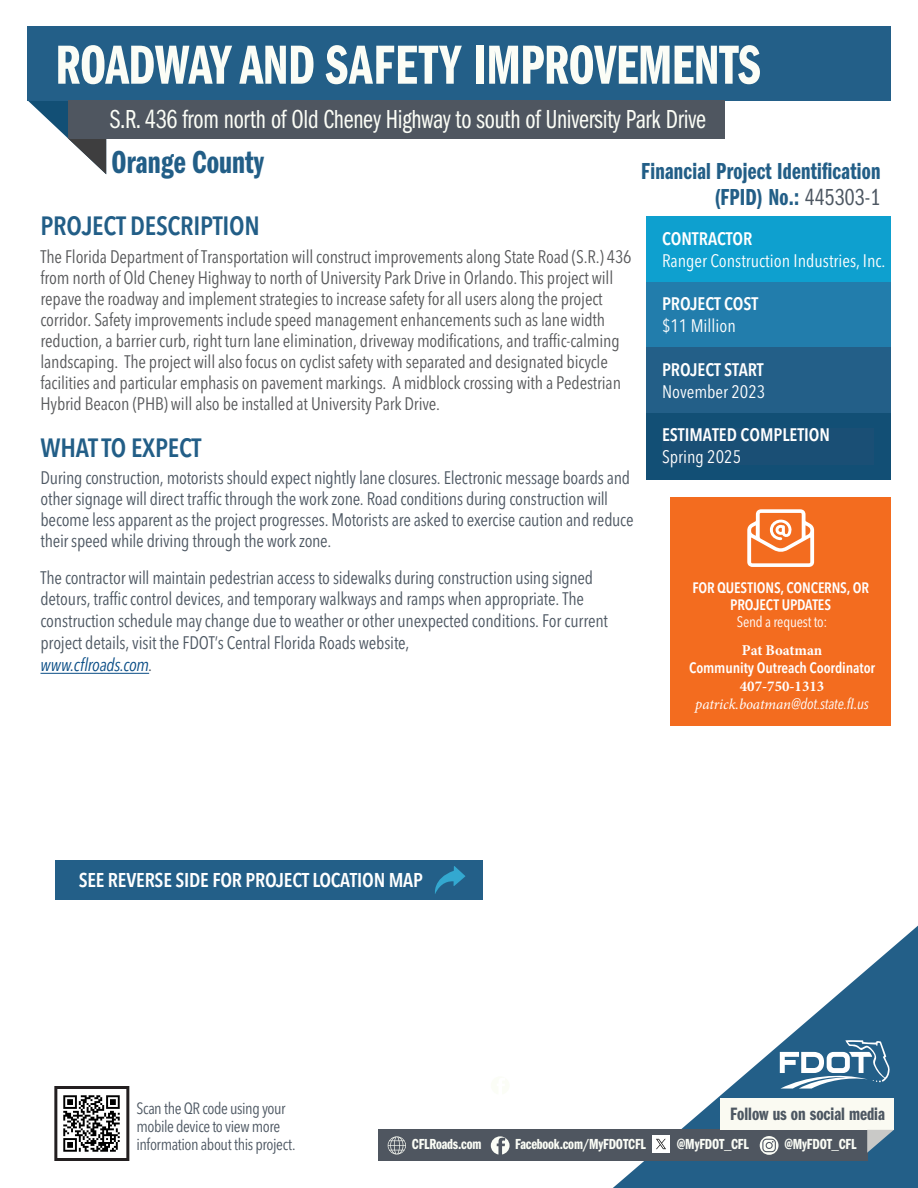
<style>
.page{position:relative;width:918px;height:1188px;background:#fff}
.page>*{position:absolute;margin:0;border:0;box-sizing:border-box;transform-origin:0 0}
.t1{font:57px "ITC Franklin Gothic Std Dm Cp";letter-spacing:-.01em;color:#fbfdf6;scale:.96 1}
.t2{font:33px "ITC Franklin Gothic Std Dm Cp";color:#225e87;scale:.96 1}
.t3{font:27px "ITC Franklin Gothic Std Bk Cp";letter-spacing:-.01em;color:#fbfdf6;scale:.96 1}
.t4{font:600 condensed 26.25px "Avenir Next LT Pro";letter-spacing:-.01em;color:#225e87}
.t5{font:24px/25.5px "ITC Franklin Gothic Std Dm Cp";letter-spacing:.01em;color:#225e87;text-align:right;scale:.96 1}
.t6{font:600 condensed 19.8px "Avenir Next LT Pro";letter-spacing:-.01em;color:#fff}
.t7{font:18.6px "ITC Franklin Gothic Std Dm Cp";color:#4d5762}
.t8{font:condensed 18px/21px "Avenir Next LT Pro";letter-spacing:-.01em;color:#57585a}
.t9{font:condensed 18px/21.8px "Avenir Next LT Pro";letter-spacing:-.01em;color:#4d5762}
.t10{font:600 condensed 18px/22px "Avenir Next LT Pro";color:#fff}
.t11{font:condensed 18px "Avenir Next LT Pro";color:#fff}
.t12{font:condensed 16.2px/17.7px "Avenir Next LT Pro";letter-spacing:-.025em;color:#4d5762}
.t13{font:15.15px "ITC Franklin Gothic Std Dm Cp";letter-spacing:-.01em;color:#fbfdf6}
.t14{font:600 condensed 15px/18px "Avenir Next LT Pro";letter-spacing:-.005em;color:#fff;text-align:center}
.s1{font-style:italic;color:#084c85}
.s2{font-family:"ITC Franklin Gothic Std Bk Cp";color:#4d5762}
.s3{font-weight:400}
.s4{font-family:"Minion Pro";font-weight:700;font-stretch:normal}
.s5{font-family:"Minion Pro";font-weight:400;font-style:italic;font-stretch:normal}
.s6{font-weight:400;font-style:italic}
</style>
<div class="page">
<svg style="left:28px;top:101px;width:78px;height:73px"></svg>
<div style="left:27px;top:26px;width:864px;height:75px;background:#235f88"></div>
<div style="left:647px;top:347px;width:244px;height:67px;background:#235f88"></div>
<div style="left:647px;top:216px;width:244px;height:66px;background:#0ea0cf"></div>
<div style="left:647px;top:282px;width:244px;height:65px;background:#227dac"></div>
<div style="left:647px;top:414px;width:244px;height:66px;background:#124f75"></div>
<div style="left:662px;top:428px;width:212px;height:37px;background:#1a4f75"></div>
<svg style="left:613px;top:926px;width:305px;height:262px"></svg>
<svg style="left:780px;top:1040px;width:110px;height:49px"></svg>
<div style="left:378px;top:1130px;width:489px;height:31px;background:#4f5660"></div>
<svg style="left:491px;top:1136px;width:19px;height:19px"></svg>
<svg style="left:388px;top:1136px;width:18px;height:18px"></svg>
<svg style="left:760px;top:1136px;width:19px;height:19px"></svg>
<div style="left:720px;top:1098px;width:174px;height:32px;background:#fafaf2"></div>
<svg style="left:867px;top:1130px;width:27px;height:23px"></svg>
<div style="left:670px;top:497px;width:221px;height:228px;background:#f36c1f"></div>
<svg style="left:747px;top:509px;width:67px;height:58px"></svg>
<img style="left:63px;top:1095px;width:57px;height:57px">
<div style="left:54px;top:1086px;width:75px;height:75px;border:3px solid #231f20"></div>
<div style="left:68px;top:100px;width:656px;height:38px;background:#4f5660"></div>
<div style="left:55px;top:860px;width:428px;height:40px;background:#235f88"></div>
<svg style="left:435px;top:866px;width:30px;height:28px"></svg>
<hr style="left:41px;top:673px;width:108px;height:1px;background:#084c85">
<img style="left:652px;top:1136px;width:17px;height:17px">
<p class="t1" style="left:55px;top:33px;width:736px">ROADWAY AND SAFETY IMPROVEMENTS</p>
<p class="t3" style="left:110px;top:104px;width:622px">S.R. 436 from north of Old Cheney Highway to south of University Park Drive</p>
<p class="t2" style="left:112px;top:144px;width:160px">Orange County</p>
<p class="t4" style="left:40px;top:210px;width:221px">PROJECT DESCRIPTION</p>
<p class="t8" style="left:40px;top:246px;width:593px">The Florida Department of Transportation will construct improvements along State Road (S.R.) 436 from north of Old Cheney Highway to north of University Park Drive in Orlando. This project will repave the roadway and implement strategies to increase safety for all users along the project corridor. Safety improvements include speed management enhancements such as lane width reduction, a barrier curb, right turn lane elimination, driveway modifications, and traffic-calming landscaping. The project will also focus on cyclist safety with separated and designated bicycle facilities and particular emphasis on pavement markings. A midblock crossing with a Pedestrian Hybrid Beacon (PHB) will also be installed at University Park Drive.</p>
<p class="t4" style="left:40px;top:431px;width:163px">WHAT TO EXPECT</p>
<p class="t9" style="left:40px;top:467px;width:595px;line-height:21px">During construction, motorists should expect nightly lane closures. Electronic message boards and other signage will direct traffic through the work zone. Road conditions during construction will become less apparent as the project progresses. Motorists are asked to exercise caution and reduce their speed while driving through the work zone.</p>
<p class="t9" style="left:40px;top:566px;width:569px">The contractor will maintain pedestrian access to sidewalks during construction using signed detours, traffic control devices, and temporary walkways and ramps when appropriate. The construction schedule may change due to weather or other unexpected conditions. For current project details, visit the FDOT’s Central Florida Roads website,<br><span class="s1">www.cflroads.com</span>.</p>
<p class="t5" style="left:641px;top:159px;width:251px">Financial Project Identification (FPID) No.: <span class="s2">445303-1</span></p>
<p class="t10" style="left:662px;top:227px;width:92px">CONTRACTOR</p>
<p class="t11" style="left:662px;top:250px;width:225px">Ranger Construction Industries, Inc.</p>
<p class="t10" style="left:662px;top:292px;width:98px">PROJECT COST</p>
<p class="t11" style="left:662px;top:315px;width:75px">$11 Million</p>
<p class="t10" style="left:662px;top:358px;width:103px">PROJECT START</p>
<p class="t11" style="left:662px;top:381px;width:105px">November 2023</p>
<p class="t10" style="left:662px;top:424px;width:170px">ESTIMATED COMPLETION<br><span class="s3">Spring 2025</span></p>
<p class="t14" style="left:692px;top:579px;width:178px;line-height:17px">FOR QUESTIONS, CONCERNS, OR<br>PROJECT UPDATES<br><span class="s3">Send a request to:</span></p>
<p class="t14" style="left:689px;top:641px;width:188px"><span class="s4">Pat Boatman<br></span>Community Outreach Coordinator<br><span class="s4">407-750-1313 </span><span class="s5">patrick.boatman</span><span class="s6">@dot.state.f</span><span class="s5">l.</span><span class="s6">us</span></p>
<p class="t6" style="left:79px;top:868px;width:346px">SEE REVERSE SIDE FOR PROJECT LOCATION MAP</p>
<p class="t12" style="left:136px;top:1100px;width:161px">Scan the QR code using your mobile device to view more information about this project.</p>
<p class="t7" style="left:730px;top:1103px;width:156px">Follow us on social media</p>
<p class="t13" style="left:412px;top:1136px;width:71px">CFLRoads.com</p>
<p class="t13" style="left:515px;top:1136px;width:132px">Facebook.com/MyFDOTCFL</p>
<p class="t13" style="left:677px;top:1136px;width:74px">@MyFDOT_CFL</p>
<p class="t13" style="left:784px;top:1136px;width:74px">@MyFDOT_CFL</p>
</div>
